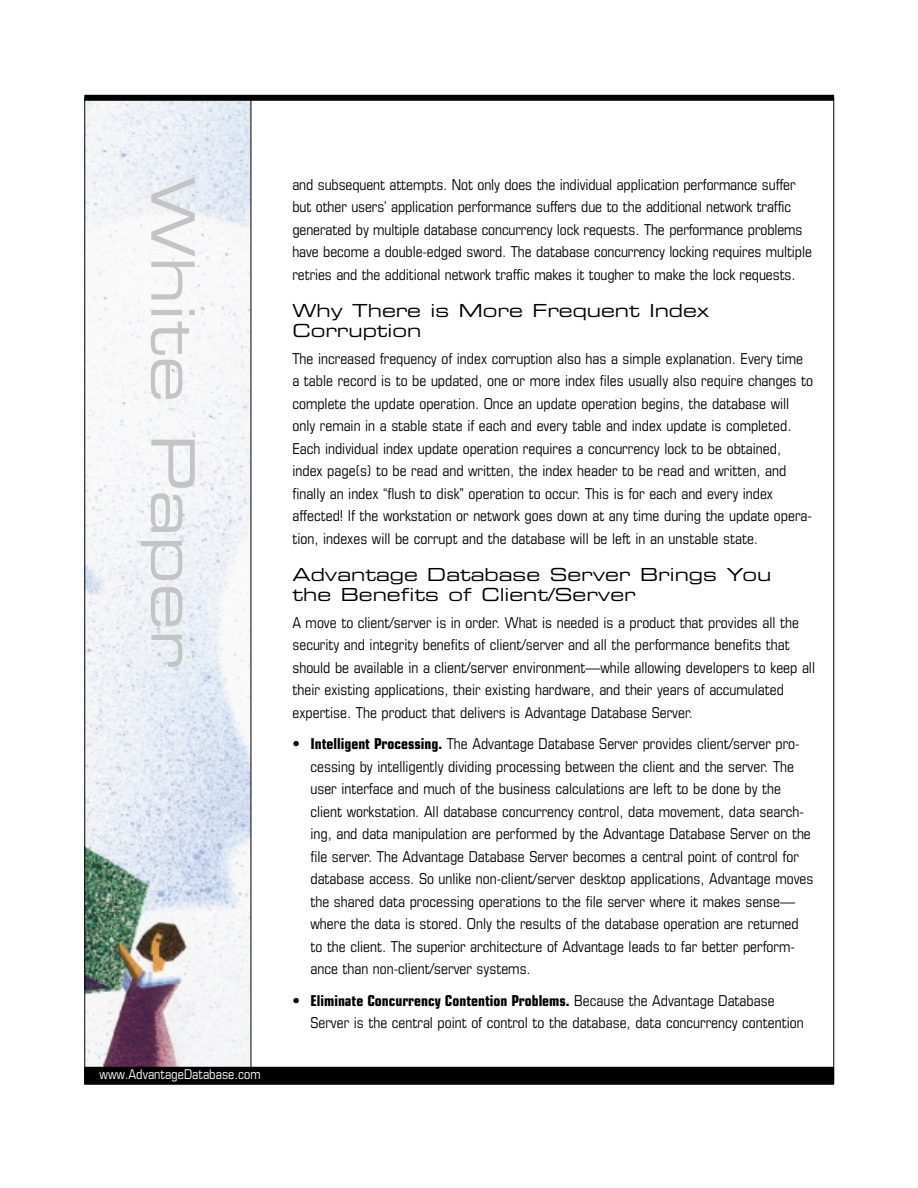
<style>
.page{position:relative;width:918px;height:1188px;background:#fff}
.page>*{position:absolute;margin:0;border:0;box-sizing:border-box;transform-origin:0 0}
.t1{font:60px "Eurostile Extended Two";color:#c4c4c4}
.t2{font:18px/19.5px "Eurostile Extended Two";color:#000}
.t3{font:condensed 15px/22.5px "Eurostile";color:#000}
.t4{font:condensed 13.5px "Eurostile";color:#fff}
.s1{font-weight:700}
</style>
<div class="page">
<img style="left:86px;top:101px;width:165px;height:966px">
<div style="left:84px;top:1067px;width:750px;height:18px;background:#000"></div>
<div style="left:84px;top:95px;width:750px;height:6px;background:#000"></div>
<hr style="left:251px;top:99px;width:1px;height:972px;background:#000">
<h1 class="t1" style="left:195px;top:177px;width:493px;rotate:90deg">White Paper</h1>
<p class="t4" style="left:100px;top:1069px;width:163px">www.AdvantageDatabase.com</p>
<p class="t3" style="left:292px;top:174px;width:521px">and subsequent attempts. Not only does the individual application performance suffer but other users’ application performance suffers due to the additional network traffic generated by multiple database concurrency lock requests. The performance problems have become a double-edged sword. The database concurrency locking requires multiple retries and the additional network traffic makes it tougher to make the lock requests.</p>
<p class="t2" style="left:292px;top:302px;width:418px">Why There is More Frequent Index<br>Corruption</p>
<p class="t3" style="left:292px;top:348px;width:522px">The increased frequency of index corruption also has a simple explanation. Every time a table record is to be updated, one or more index files usually also require changes to complete the update operation. Once an update operation begins, the database will only remain in a stable state if each and every table and index update is completed.<br>Each individual index update operation requires a concurrency lock to be obtained, index page(s) to be read and written, the index header to be read and written, and finally an index “flush to disk” operation to occur. This is for each and every index affected! If the workstation or network goes down at any time during the update opera&shy;tion, indexes will be corrupt and the database will be left in an unstable state.</p>
<p class="t2" style="left:292px;top:566px;width:480px">Advantage Database Server Brings You the Benefits of Client/Server</p>
<p class="t3" style="left:292px;top:612px;width:524px">A move to client/server is in order. What is needed is a product that provides all the security and integrity benefits of client/server and all the performance benefits that should be available in a client/server environment—while allowing developers to keep all their existing applications, their existing hardware, and their years of accumulated expertise. The product that delivers is Advantage Database Server.</p>
<p class="t3" style="left:310px;top:734px;width:504px;text-indent:-18px">• <span class="s1">Intelligent Processing.</span> The Advantage Database Server provides client/server pro&shy;cessing by intelligently dividing processing between the client and the server. The user interface and much of the business calculations are left to be done by the client workstation. All database concurrency control, data movement, data search&shy;ing, and data manipulation are performed by the Advantage Database Server on the file server. The Advantage Database Server becomes a central point of control for database access. So unlike non-client/server desktop applications, Advantage moves the shared data processing operations to the file server where it makes sense— where the data is stored. Only the results of the database operation are returned to the client. The superior architecture of Advantage leads to far better perform&shy;ance than non-client/server systems.</p>
<p class="t3" style="left:310px;top:990px;width:495px;text-indent:-18px">• <span class="s1">Eliminate Concurrency Contention Problems.</span> Because the Advantage Database<br>Server is the central point of control to the database, data concurrency contention</p>
</div>
